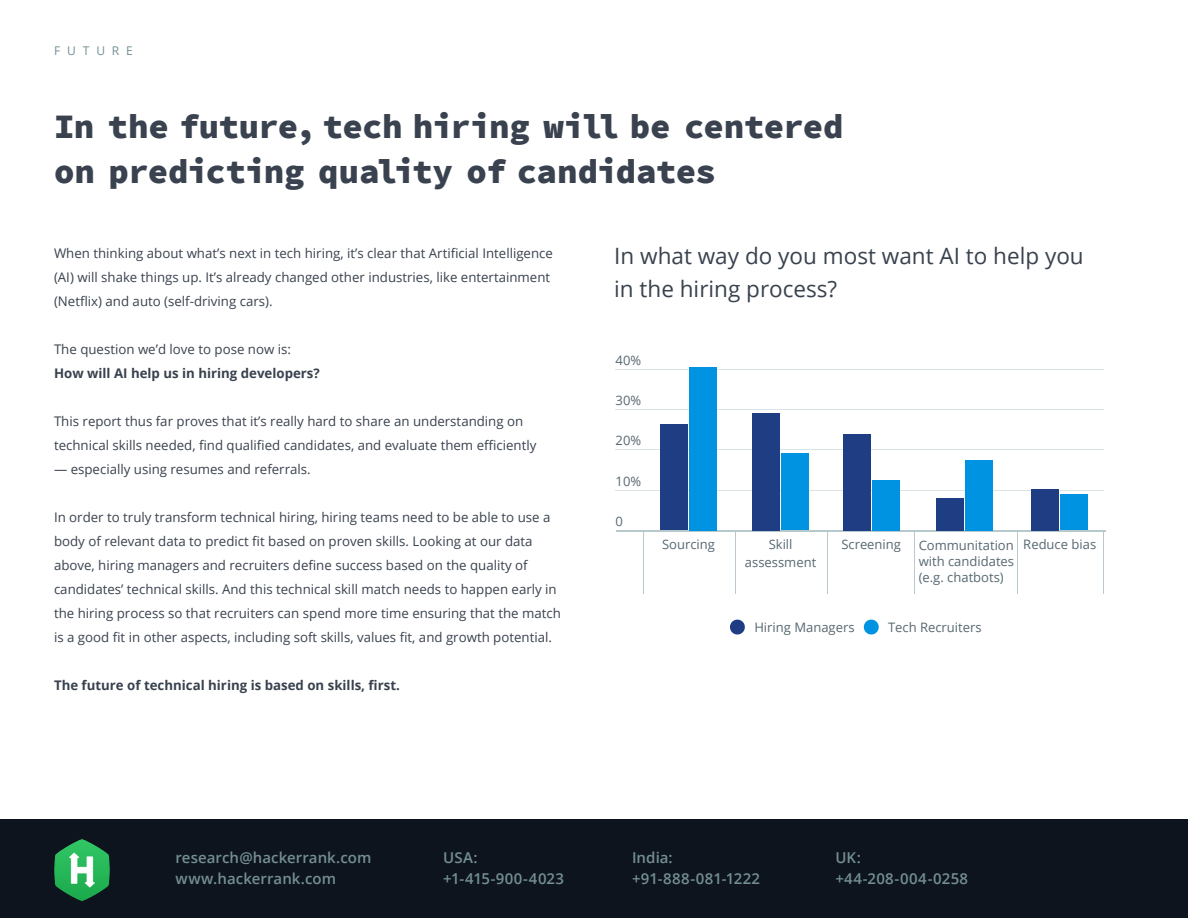
<style>
.page{position:relative;width:1188px;height:918px;background:#fff}
.page>*{position:absolute;margin:0;border:0;box-sizing:border-box;transform-origin:0 0}
.t1{font:900 34.05px "Source Code Pro";letter-spacing:-.02em;color:#39424e}
.t2{font:22.5px/33px "Open Sans";color:#39424e}
.t3{font:600 15px/21px "Open Sans";letter-spacing:.005em;color:#738f93}
.t4{font:13.2px/24px "Open Sans";color:#39424e}
.t5{font:700 13.2px "Open Sans";color:#39424e}
.t6{font:13.05px/15.6px "Open Sans";color:#576871;text-align:center}
.t7{font:12px "Open Sans";letter-spacing:.575em;color:#738f93}
</style>
<div class="page">
<div style="left:1px;top:819px;width:1187px;height:99px;background:#0e141e"></div>
<img style="left:54px;top:839px;width:56px;height:62px">
<hr style="left:616px;top:370px;width:488px;height:1px;background:#b7c9cc">
<hr style="left:616px;top:409px;width:488px;height:1px;background:#b7c9cc">
<hr style="left:616px;top:449px;width:488px;height:1px;background:#b7c9cc">
<hr style="left:616px;top:490px;width:488px;height:1px;background:#b7c9cc">
<hr style="left:616px;top:530px;width:490px;height:2px;background:#b7c9cc">
<hr style="left:643px;top:530px;width:1px;height:63px;background:#b7c9cc">
<hr style="left:735px;top:530px;width:1px;height:63px;background:#b7c9cc">
<hr style="left:827px;top:530px;width:1px;height:63px;background:#b7c9cc">
<hr style="left:914px;top:530px;width:1px;height:63px;background:#b7c9cc">
<hr style="left:1017px;top:530px;width:1px;height:63px;background:#b7c9cc">
<hr style="left:1103px;top:530px;width:1px;height:63px;background:#b7c9cc">
<div style="left:660px;top:424px;width:28px;height:106px;background:#1f3d83"></div>
<div style="left:690px;top:367px;width:27px;height:163px;background:#0093e2"></div>
<div style="left:752px;top:413px;width:28px;height:117px;background:#1f3d83"></div>
<div style="left:782px;top:453px;width:27px;height:77px;background:#0093e2"></div>
<div style="left:843px;top:434px;width:27px;height:96px;background:#1f3d83"></div>
<div style="left:872px;top:480px;width:28px;height:50px;background:#0093e2"></div>
<div style="left:936px;top:498px;width:28px;height:32px;background:#1f3d83"></div>
<div style="left:966px;top:460px;width:27px;height:70px;background:#0093e2"></div>
<div style="left:1031px;top:489px;width:28px;height:41px;background:#1f3d83"></div>
<div style="left:1061px;top:495px;width:27px;height:35px;background:#0093e2"></div>
<svg style="left:730px;top:620px;width:15px;height:14px"></svg>
<svg style="left:864px;top:620px;width:15px;height:14px"></svg>
<p class="t7" style="left:54px;top:42px;width:80px">FUTURE</p>
<p class="t1" style="left:54px;top:105px;width:791px">In the future, tech hiring will be centered</p>
<p class="t1" style="left:54px;top:150px;width:663px">on predicting quality of candidates</p>
<p class="t4" style="left:54px;top:240px;width:500px">When thinking about what’s next in tech hiring, it’s clear that Artificial Intelligence (AI) will shake things up. It’s already changed other industries, like entertainment (Netflix) and auto (self-driving cars).</p>
<p class="t4" style="left:54px;top:336px;width:239px">The question we’d love to pose now is:</p>
<p class="t5" style="left:54px;top:364px;width:267px">How will AI help us in hiring developers?</p>
<p class="t4" style="left:54px;top:408px;width:484px">This report thus far proves that it’s really hard to share an understanding on technical skills needed, find qualified candidates, and evaluate them efficiently</p>
<p class="t4" style="left:54px;top:456px;width:258px">— especially using resumes and referrals.</p>
<p class="t4" style="left:54px;top:504px;width:508px">In order to truly transform technical hiring, hiring teams need to be able to use a body of relevant data to predict fit based on proven skills. Looking at our data above, hiring managers and recruiters define success based on the quality of candidates’ technical skills. And this technical skill match needs to happen early in the hiring process so that recruiters can spend more time ensuring that the match is a good fit in other aspects, including soft skills, values fit, and growth potential.</p>
<p class="t5" style="left:54px;top:676px;width:347px">The future of technical hiring is based on skills, first.</p>
<p class="t2" style="left:614px;top:238px;width:471px">In what way do you most want AI to help you in the hiring process?</p>
<p class="t6" style="left:616px;top:352px;width:27px">40%</p>
<p class="t6" style="left:616px;top:392px;width:27px">30%</p>
<p class="t6" style="left:616px;top:432px;width:27px">20%</p>
<p class="t6" style="left:616px;top:473px;width:27px">10%</p>
<p class="t6" style="left:616px;top:513px;width:9px">0</p>
<p class="t6" style="left:662px;top:536px;width:54px">Sourcing</p>
<p class="t6" style="left:745px;top:535px;width:73px;line-height:17.7px">Skill assessment</p>
<p class="t6" style="left:841px;top:536px;width:61px">Screening</p>
<p class="t6" style="left:1023px;top:536px;width:74px">Reduce bias</p>
<p class="t6" style="left:919px;top:537px;width:97px;text-align:justify">Communitation with candidates (e.g. chatbots)</p>
<p class="t6" style="left:754px;top:619px;width:102px">Hiring Managers</p>
<p class="t6" style="left:888px;top:619px;width:95px">Tech Recruiters</p>
<p class="t3" style="left:175px;top:847px;width:198px">research@hackerrank.com www.hackerrank.com</p>
<p class="t3" style="left:443px;top:847px;width:122px">USA: +1-415-900-4023</p>
<p class="t3" style="left:632px;top:847px;width:130px">India: +91-888-081-1222</p>
<p class="t3" style="left:835px;top:847px;width:134px">UK: +44-208-004-0258</p>
</div>
